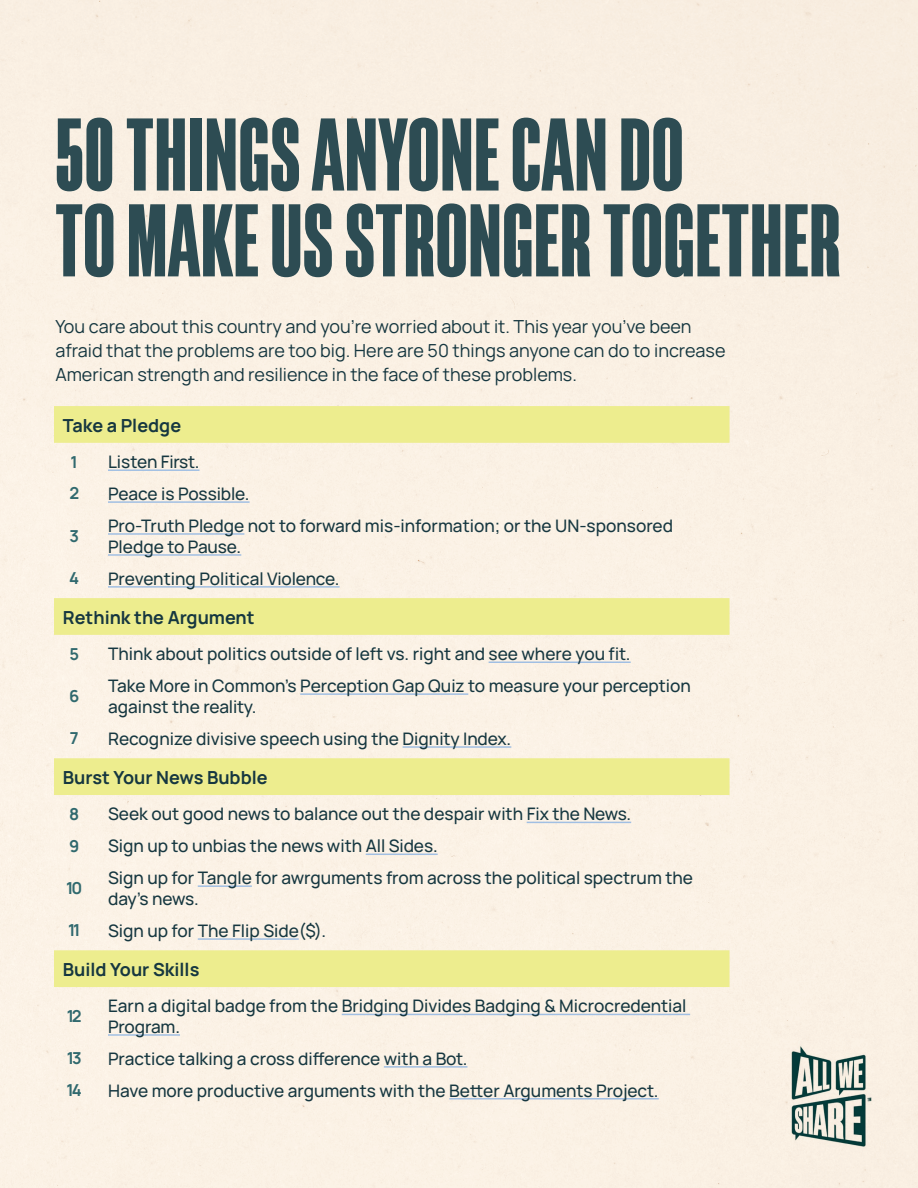
<style>
.page{position:relative;width:918px;height:1188px;background:#faf0e3}
.page>*{position:absolute;margin:0;border:0;box-sizing:border-box;transform-origin:0 0}
.t1{font:103.05px/85.8px "Akkordeon DEMO";letter-spacing:.01em;color:#2d4c53}
.t2{font:18px/24px "Manrope";color:#163740}
.t3{font:700 18px "Manrope";color:#163740}
.t4{font:500 17.25px/21px "Manrope";color:#163740}
.t5{font:700 16.5px "Manrope";letter-spacing:-.12em;color:#30696e}
</style>
<div class="page">
<svg style="left:54px;top:406px;width:676px;height:581px"></svg>
<hr style="left:108px;top:469px;width:92px;height:2px;background:#a1bfe3">
<hr style="left:108px;top:501px;width:142px;height:2px;background:#a1bfe3">
<hr style="left:108px;top:533px;width:136px;height:2px;background:#a1bfe3">
<hr style="left:108px;top:554px;width:133px;height:2px;background:#a1bfe3">
<hr style="left:108px;top:586px;width:232px;height:2px;background:#a1bfe3">
<hr style="left:489px;top:661px;width:142px;height:2px;background:#a1bfe3">
<hr style="left:300px;top:693px;width:168px;height:2px;background:#a1bfe3">
<hr style="left:403px;top:746px;width:108px;height:2px;background:#a1bfe3">
<hr style="left:527px;top:822px;width:104px;height:1px;background:#a1bfe3">
<hr style="left:366px;top:854px;width:72px;height:1px;background:#a1bfe3">
<hr style="left:198px;top:885px;width:54px;height:2px;background:#a1bfe3">
<hr style="left:198px;top:938px;width:101px;height:2px;background:#a1bfe3">
<hr style="left:342px;top:1014px;width:348px;height:1px;background:#a1bfe3">
<hr style="left:108px;top:1034px;width:72px;height:2px;background:#a1bfe3">
<hr style="left:384px;top:1066px;width:83px;height:2px;background:#a1bfe3">
<hr style="left:449px;top:1098px;width:210px;height:2px;background:#a1bfe3">
<img style="left:785px;top:1046px;width:87px;height:101px">
<h1 class="t1" style="left:55px;top:116px;width:787px">50 THINGS ANYONE CAN DO<br>TO MAKE US STRONGER TOGETHER</h1>
<p class="t2" style="left:55px;top:313px;width:672px">You care about this country and you’re worried about it. This year you’ve been afraid that the problems are too big. Here are 50 things anyone can do to increase<br>American strength and resilience in the face of these problems.</p>
<p class="t3" style="left:63px;top:413px;width:120px">Take a Pledge</p>
<p class="t5" style="left:71px;top:450px;width:9px">1</p>
<p class="t4" style="left:108px;top:450px;width:93px">Listen First.</p>
<p class="t5" style="left:69px;top:482px;width:11px">2</p>
<p class="t4" style="left:108px;top:482px;width:143px">Peace is Possible.</p>
<p class="t5" style="left:69px;top:524px;width:11px">3</p>
<p class="t4" style="left:108px;top:514px;width:567px">Pro-Truth Pledge not to forward mis-information; or the UN-sponsored<br>Pledge to Pause.</p>
<p class="t5" style="left:69px;top:567px;width:12px">4</p>
<p class="t4" style="left:108px;top:567px;width:233px">Preventing Political Violence.</p>
<p class="t3" style="left:63px;top:605px;width:193px">Rethink the Argument</p>
<p class="t5" style="left:69px;top:642px;width:11px">5</p>
<p class="t4" style="left:108px;top:643px;width:524px">Think about politics outside of left vs. right and see where you fit.</p>
<p class="t5" style="left:69px;top:684px;width:12px">6</p>
<p class="t4" style="left:108px;top:674px;width:585px">Take More in Common’s Perception Gap Quiz to measure your perception against the reality.</p>
<p class="t5" style="left:70px;top:727px;width:10px">7</p>
<p class="t4" style="left:108px;top:727px;width:405px">Recognize divisive speech using the Dignity Index.</p>
<p class="t3" style="left:63px;top:765px;width:206px">Burst Your News Bubble</p>
<p class="t5" style="left:69px;top:802px;width:12px">8</p>
<p class="t4" style="left:108px;top:803px;width:525px">Seek out good news to balance out the despair with Fix the News.</p>
<p class="t5" style="left:69px;top:834px;width:12px">9</p>
<p class="t4" style="left:108px;top:835px;width:331px">Sign up to unbias the news with All Sides.</p>
<p class="t5" style="left:66px;top:876px;width:18px">10</p>
<p class="t4" style="left:108px;top:866px;width:587px">Sign up for Tangle for awrguments from across the political spectrum the day’s news.</p>
<p class="t5" style="left:68px;top:919px;width:14px">11</p>
<p class="t4" style="left:108px;top:919px;width:220px">Sign up for The Flip Side($).</p>
<p class="t3" style="left:63px;top:957px;width:138px">Build Your Skills</p>
<p class="t5" style="left:67px;top:1004px;width:17px">12</p>
<p class="t4" style="left:108px;top:995px;width:580px;line-height:20.5px">Earn a digital badge from the Bridging Divides Badging &amp; Microcredential<br>Program.</p>
<p class="t5" style="left:67px;top:1047px;width:16px">13</p>
<p class="t4" style="left:108px;top:1047px;width:361px">Practice talking a cross difference with a Bot.</p>
<p class="t5" style="left:67px;top:1079px;width:17px">14</p>
<p class="t4" style="left:108px;top:1079px;width:552px">Have more productive arguments with the Better Arguments Project.</p>
</div>
